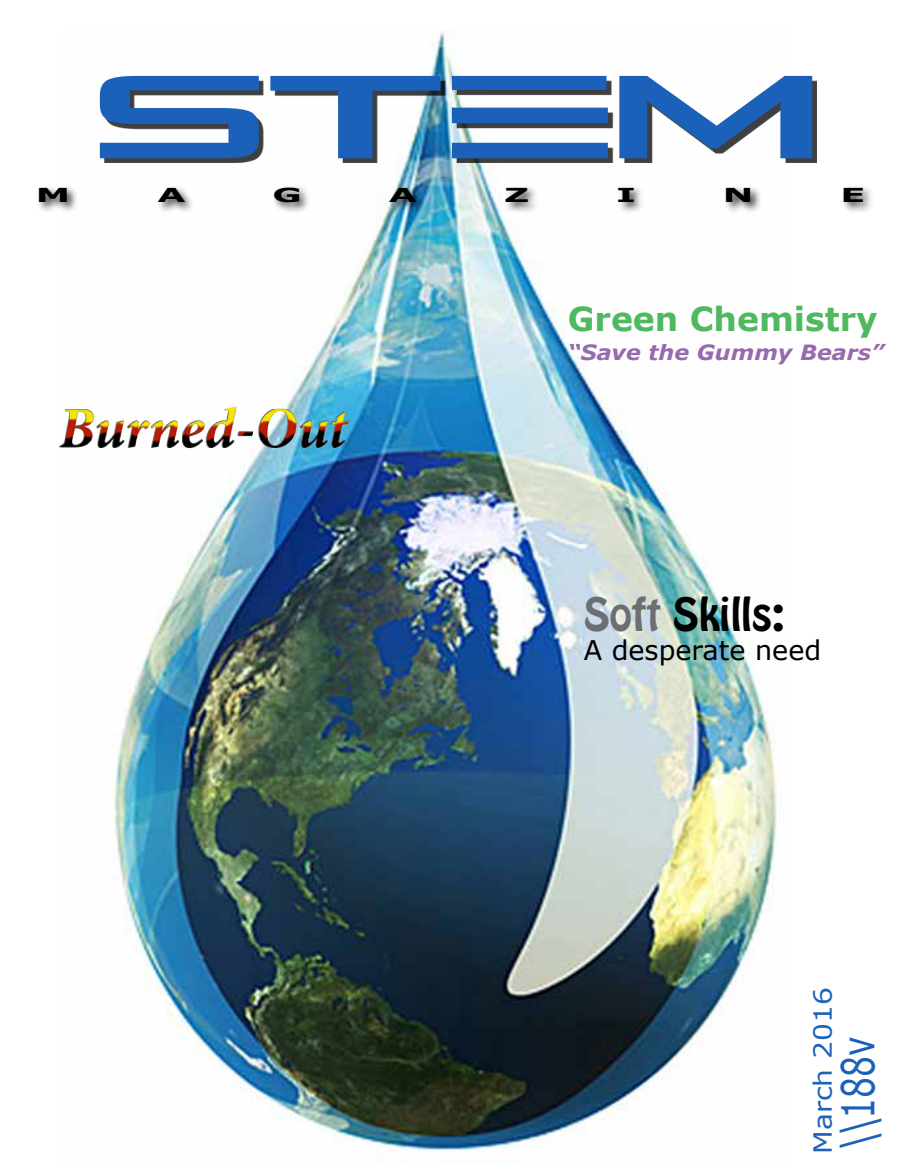
<style>
.page{position:relative;width:905px;height:1175px;background:#fff}
.page>*{position:absolute;margin:0;border:0;box-sizing:border-box;transform-origin:0 0}
.t1{font:141.9px "Alien Resurrection Regular";color:#1b61b9;scale:1.04 1}
.t2{font:45.3px "Verdana";color:#1b61b9;scale:.73 1}
.t3{font:40.5px "Hobo Std";color:#000}
.t4{font:700 33px "Verdana";color:#50b95f}
.t5{font:27px "Verdana";color:#000}
.t6{font:24.9px "Verdana";color:#1c63bb;scale:1.12 1}
.t7{font:italic 700 21px "Verdana";color:#966aad;scale:1.06 1}
.t8{font:700 19.2px "Verdana";color:#000;scale:1.89 1}
.s1{color:#6d6e71}
</style>
<div class="page">
<img style="left:114px;top:30px;width:677px;height:1132px">
<div style="left:104px;top:81px;width:713px;height:82px;background:#000;opacity:.75"></div>
<div style="left:37px;top:184px;width:837px;height:30px;background:#000;opacity:.75"></div>
<img style="left:59px;top:393px;width:298px;height:70px">
<h1 class="t1" style="left:94px;top:14px;width:697px">STEM</h1>
<p class="t8" style="left:36px;top:181px;width:20px">M</p>
<p class="t8" style="left:157px;top:181px;width:16px">A</p>
<p class="t8" style="left:272px;top:181px;width:17px">G</p>
<p class="t8" style="left:389px;top:181px;width:16px">A</p>
<p class="t8" style="left:504px;top:181px;width:15px">Z</p>
<p class="t8" style="left:616px;top:181px;width:12px">I</p>
<p class="t8" style="left:722px;top:181px;width:18px">N</p>
<p class="t8" style="left:840px;top:181px;width:15px">E</p>
<h3 class="t4" style="left:568px;top:296px;width:311px">Green Chemistry</h3>
<p class="t7" style="left:568px;top:337px;width:300px">“Save the Gummy Bears”</p>
<h3 class="t3" style="left:583px;top:586px;width:202px"><span class="s1">Soft</span> Skills:</h3>
<p class="t5" style="left:583px;top:631px;width:239px">A desperate need</p>
<p class="t6" style="left:805px;top:1153px;width:150px;rotate:-90deg">March 2016</p>
<h2 class="t2" style="left:826px;top:1149px;width:156px;rotate:-90deg">\\188v</h2>
</div>
